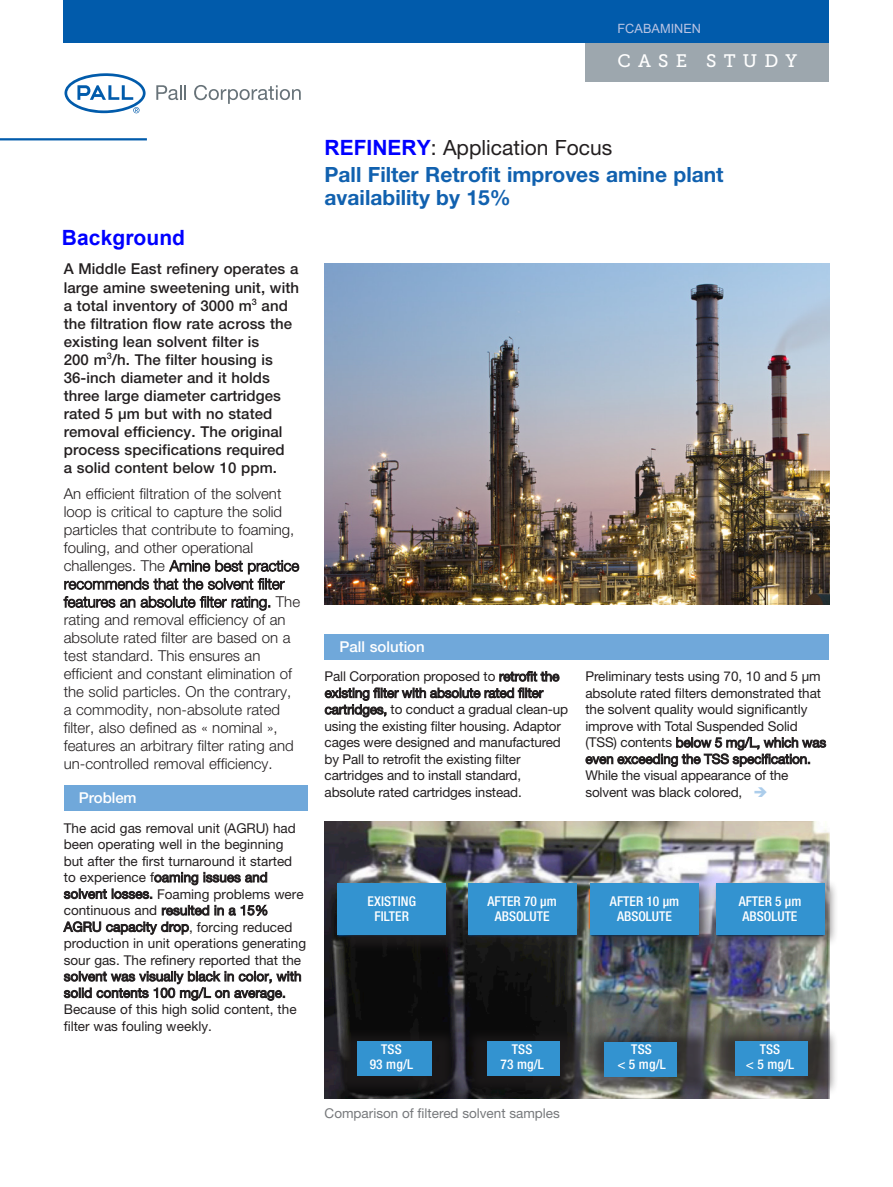
<style>
.page{position:relative;width:893px;height:1187px;background:#fff}
.page>*{position:absolute;margin:0;border:0;box-sizing:border-box;transform-origin:0 0}
._03_TITLE{font:700 21px/26.7px "Helvetica Neue LT Std";color:#1161af}
.t1{font:700 21px "Arial";letter-spacing:.005em;color:#00f}
.t2{font:18px "Museo Slab 500";letter-spacing:.4em;color:#fff}
._03_TITLE-2{font:300 15px/18px "Helvetica Neue LT Std";color:#231f20}
._03_TITLE-3{font:500 15px/18px "Helvetica Neue LT Std";letter-spacing:.005em;color:#231f20}
._03_BULLETED_TEXT{font:500 15px "Helvetica Neue LT Std";color:#fff}
._03_BULLETED_TEXT-2{font:13.5px/16.5px "Helvetica Neue LT Std";letter-spacing:-.005em;color:#231f20}
.t3{font:500 condensed 13.5px/15px "Helvetica Neue LT Std";color:#fff;text-align:center}
.t4{font:13.5px "Helvetica Neue LT Std";color:#76787b}
.t5{font:12.75px "Arial";color:#bac4e3}
.s1{font-family:"Arial";color:#00f}
.s2{font-weight:400;color:#231f20}
.s3{color:#accdeb}
</style>
<div class="page">
<div style="left:585px;top:36px;width:244px;height:45px;background:#9da7ae"></div>
<svg style="left:156px;top:85px;width:30px;height:15px"></svg>
<svg style="left:194px;top:85px;width:107px;height:19px"></svg>
<svg style="left:64px;top:73px;width:82px;height:40px"></svg>
<hr style="left:0;top:138px;width:147px;height:2px;background:#015bab">
<div style="left:64px;top:0;width:765px;height:42px;background:#015bab"></div>
<img style="left:325px;top:264px;width:504px;height:340px">
<div style="left:64px;top:785px;width:244px;height:25px;background:#70a8da"></div>
<div style="left:325px;top:634px;width:504px;height:25px;background:#70a8da"></div>
<img style="left:325px;top:821px;width:504px;height:276px">
<div style="left:340px;top:885px;width:124px;height:67px;background:#231f20;opacity:.75"></div>
<div style="left:338px;top:883px;width:108px;height:51px;background:#3393d0"></div>
<div style="left:463px;top:878px;width:127px;height:69px;background:#231f20;opacity:.65"></div>
<div style="left:468px;top:883px;width:108px;height:51px;background:#3393d0"></div>
<div style="left:586px;top:878px;width:126px;height:69px;background:#231f20;opacity:.65"></div>
<div style="left:590px;top:883px;width:109px;height:51px;background:#3393d0"></div>
<div style="left:711px;top:878px;width:127px;height:69px;background:#231f20;opacity:.65"></div>
<div style="left:716px;top:883px;width:108px;height:51px;background:#3393d0"></div>
<div style="left:333px;top:1027px;width:126px;height:69px;background:#231f20;opacity:.65"></div>
<div style="left:357px;top:1040px;width:75px;height:35px;background:#3393d0"></div>
<div style="left:463px;top:1027px;width:127px;height:69px;background:#231f20;opacity:.65"></div>
<div style="left:487px;top:1040px;width:73px;height:35px;background:#3393d0"></div>
<div style="left:586px;top:1027px;width:126px;height:69px;background:#231f20;opacity:.65"></div>
<div style="left:711px;top:1027px;width:127px;height:69px;background:#231f20;opacity:.65"></div>
<div style="left:604px;top:1042px;width:73px;height:34px;background:#3393d0"></div>
<div style="left:735px;top:1040px;width:72px;height:35px;background:#3393d0"></div>
<p class="t5" style="left:617px;top:19px;width:85px">FCABAMINEN</p>
<p class="t2" style="left:617px;top:51px;width:181px">CASE STUDY</p>
<h1 class="t1" style="left:62px;top:222px;width:125px">Background</h1>
<p class="_03_TITLE-3" style="left:64px;top:260px;width:237px">A Middle East refinery operates a large amine sweetening unit, with a total inventory of 3000 m<sup>3</sup> and the filtration flow rate across the existing lean solvent filter is<br>200 m<sup>3</sup>/h. The filter housing is<br>36-inch diameter and it holds three large diameter cartridges rated 5 µm but with no stated removal efficiency. The original process specifications required<br>a solid content below 10 ppm.</p>
<p class="_03_TITLE-2" style="left:64px;top:484px;width:238px">An efficient filtration of the solvent loop is critical to capture the solid particles that contribute to foaming, fouling, and other operational challenges. The Amine best practice recommends that the solvent filter features an absolute filter rating. The rating and removal efficiency of an absolute rated filter are based on a test standard. This ensures an efficient and constant elimination of the solid particles. On the contrary, a commodity, non-absolute rated filter, also defined as « nominal », features an arbitrary filter rating and un-controlled removal efficiency.</p>
<p class="_03_BULLETED_TEXT" style="left:79px;top:788px;width:59px">Problem</p>
<p class="_03_BULLETED_TEXT-2" style="left:64px;top:819px;width:244px">The acid gas removal unit (AGRU) had been operating well in the beginning but after the first turnaround it started to experience foaming issues and solvent losses. Foaming problems were continuous and resulted in a 15% AGRU capacity drop, forcing reduced production in unit operations generating sour gas. The refinery reported that the solvent was visually black in color, with solid contents 100 mg/L on average.<br>Because of this high solid content, the filter was fouling weekly.</p>
<p class="_03_TITLE" style="left:325px;top:134px;width:401px"><span class="s1">REFINERY</span><span class="s2">: Application Focus<br></span>Pall Filter Retrofit improves amine plant</p>
<p class="_03_TITLE" style="left:325px;top:183px;width:188px">availability by 15%</p>
<p class="_03_BULLETED_TEXT" style="left:340px;top:637px;width:87px">Pall solution</p>
<p class="_03_BULLETED_TEXT-2" style="left:325px;top:668px;width:245px">Pall Corporation proposed to retrofit the existing filter with absolute rated filter cartridges, to conduct a gradual clean-up using the existing filter housing. Adaptor cages were designed and manufactured by Pall to retrofit the existing filter cartridges and to install standard, absolute rated cartridges instead.</p>
<p class="_03_BULLETED_TEXT-2" style="left:585px;top:668px;width:242px">Preliminary tests using 70, 10 and 5 µm absolute rated filters demonstrated that the solvent quality would significantly improve with Total Suspended Solid (TSS) contents below 5 mg/L, which was even exceeding the TSS specification.<br>While the visual appearance of the solvent was black colored, <span class="s3">➔</span></p>
<p class="t3" style="left:367px;top:893px;width:50px">EXISTING<br>FILTER</p>
<p class="t3" style="left:488px;top:893px;width:71px">AFTER 70 μm</p>
<p class="t3" style="left:495px;top:908px;width:56px">ABSOLUTE</p>
<p class="t3" style="left:370px;top:1041px;width:45px">TSS<br>93 mg/L</p>
<p class="t3" style="left:500px;top:1041px;width:45px">TSS<br>73 mg/L</p>
<p class="t4" style="left:325px;top:1105px;width:237px">Comparison of filtered solvent samples</p>
<p class="t3" style="left:610px;top:893px;width:71px">AFTER 10 μm</p>
<p class="t3" style="left:617px;top:908px;width:56px">ABSOLUTE</p>
<p class="t3" style="left:739px;top:893px;width:64px">AFTER 5 μm</p>
<p class="t3" style="left:743px;top:908px;width:56px">ABSOLUTE</p>
<p class="t3" style="left:617px;top:1041px;width:50px">TSS<br>&lt; 5 mg/L</p>
<p class="t3" style="left:746px;top:1041px;width:50px">TSS<br>&lt; 5 mg/L</p>
</div>
